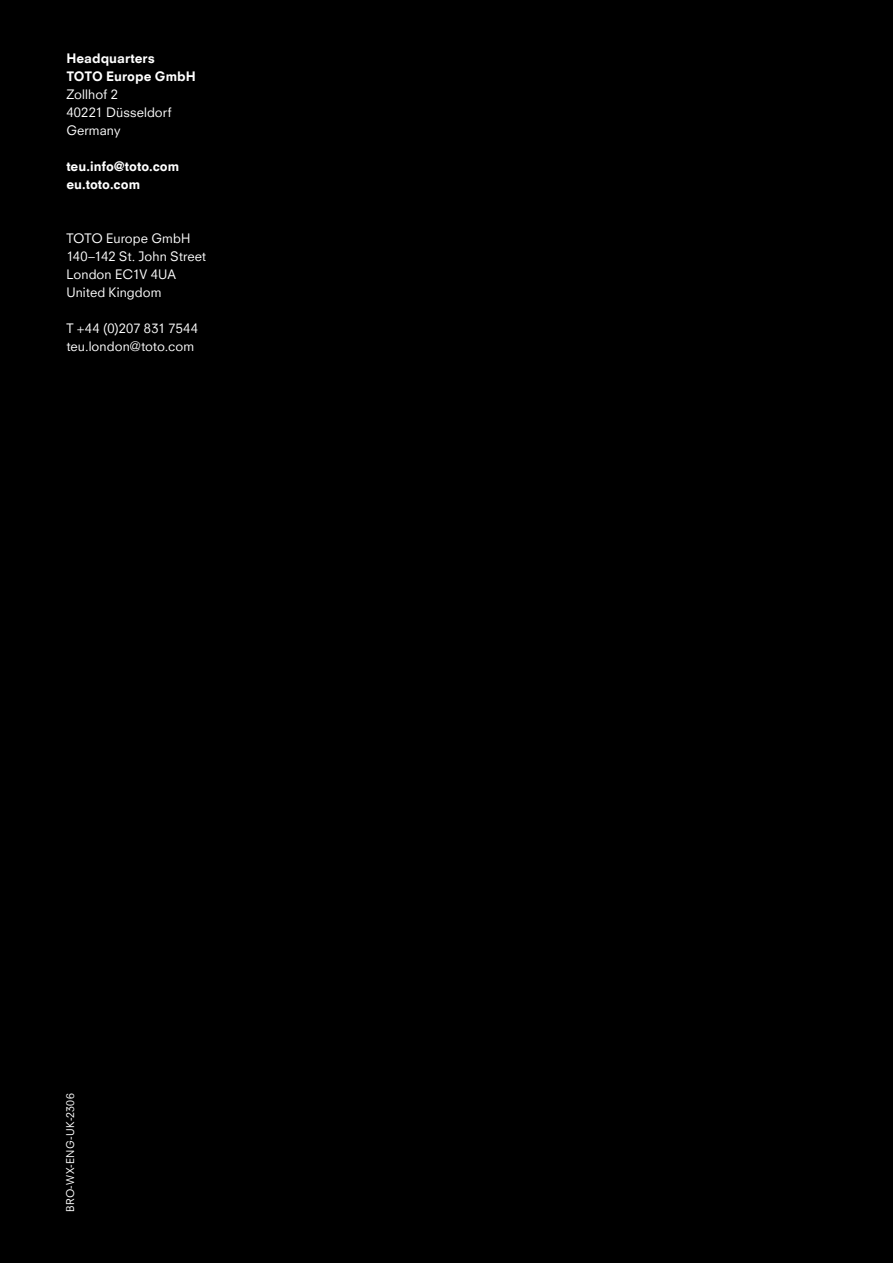
<style>
.page{position:relative;width:893px;height:1263px;background:#000}
.page>*{position:absolute;margin:0;border:0;box-sizing:border-box;transform-origin:0 0}
.t1{font:12.75px/18px "Neuzeit SLT";letter-spacing:.005em;color:#fff}
.t2{font:800 12.75px/18px "Neuzeit SLT";letter-spacing:.005em;color:#fff}
.t3{font:10.5px "Neuzeit SLT";letter-spacing:.025em;color:#fff}
</style>
<div class="page">
<p class="t2" style="left:66px;top:49px;width:131px">Headquarters<br>TOTO Europe GmbH</p>
<p class="t1" style="left:66px;top:85px;width:107px">Zollhof 2<br>40221 Düsseldorf<br>Germany</p>
<p class="t2" style="left:66px;top:157px;width:114px">teu.info@toto.com eu.toto.com</p>
<p class="t1" style="left:66px;top:229px;width:141px">TOTO Europe GmbH<br>140–142 St. John Street<br>London EC1V 4UA<br>United Kingdom</p>
<p class="t1" style="left:66px;top:319px;width:133px">T +44 (0)207 831 7544 teu.london@toto.com</p>
<p class="t3" style="left:64px;top:1212px;width:120px;rotate:-90deg">BRO-WX-ENG-UK-2306</p>
</div>
